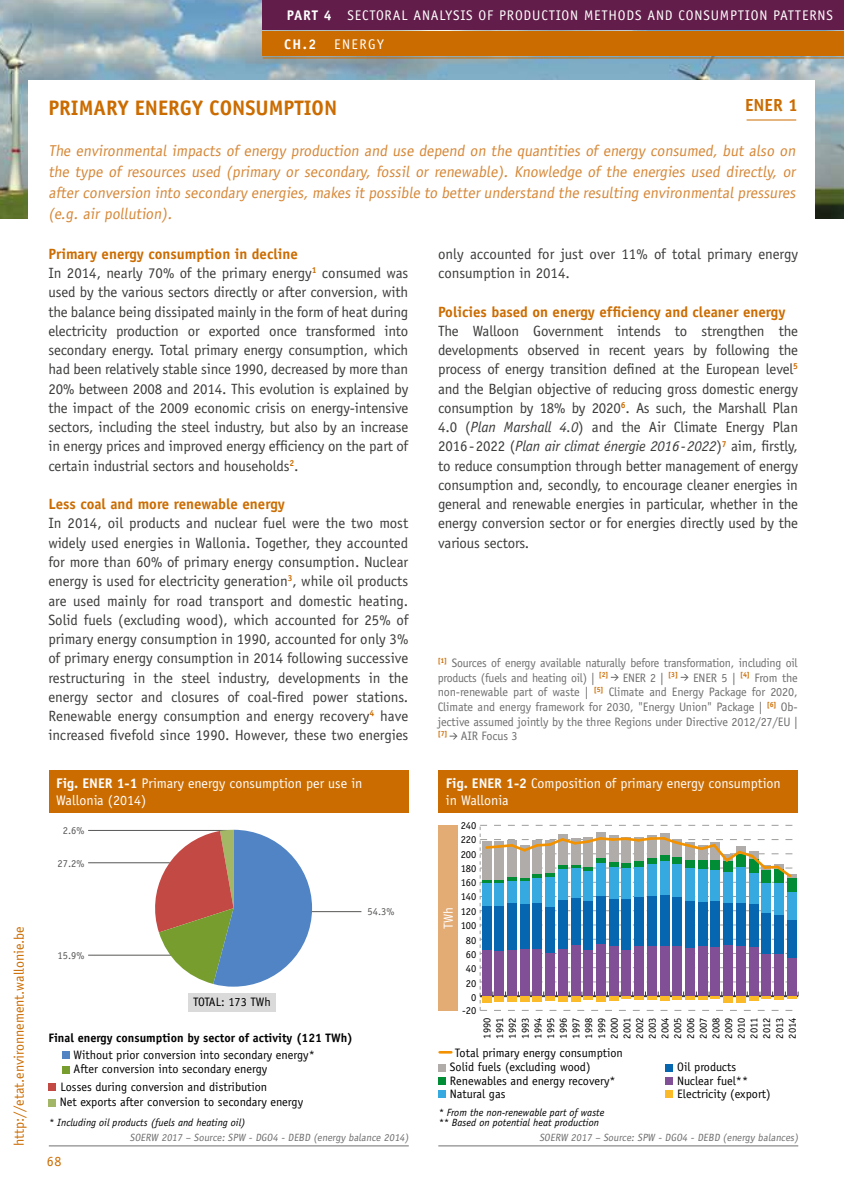
<style>
.page{position:relative;width:844px;height:1191px;background:#fff}
.page>*{position:absolute;margin:0;border:0;box-sizing:border-box;transform-origin:0 0}
.t1{font:700 21px "Officina Sans Std";color:#cb6c00}
.t2{font:700 17.5px "Officina Sans Std";color:#cb6c00}
.t3{font:15.75px/21px "Officina Sans Std";color:#d68838;text-align:justify}
.t4{font:14.88px/19.2px "Officina Sans Std";letter-spacing:-.01em;color:#3c3c3b}
.t5{font:700 14.88px "Officina Sans Std";color:#cb6c00}
.t6{font:14px/17.5px "Officina Sans Std";color:#fff}
.t7{font:14px "Officina Sans Std";letter-spacing:.06em;color:#fff}
.t8{font:14px "Officina Sans Std";color:#cb6c00}
.t9{font:700 14px "Officina Sans Std";color:#fff}
.t10{font:13.12px "Officina Sans Std";color:#fff}
.t11{font:12.25px/14.7px "Officina Sans Std";letter-spacing:-.01em;color:#706f6f;text-align:justify}
.t12{font:12.25px/15.6px "Officina Sans Std";color:#000}
.t13{font:700 12.25px "Officina Sans Std";color:#000}
.t14{font:10.5px/12.8px "Officina Sans Std";color:#000;text-align:justify}
.t15{font:italic 10.5px/10.5px "Officina Sans Std";color:#000}
.t16{font:10.5px "Officina Sans Std";color:#706f6f}
.t17{font:10.5px "Officina Sans Std";color:#575756}
.s1{font-weight:700}
.s2{font-weight:700;color:#cb6c00}
.s3{font-style:italic}
</style>
<div class="page">
<img style="left:0;top:0;width:843px;height:219px">
<div style="left:262px;top:0;width:581px;height:30px;background:#621d4a"></div>
<div style="left:262px;top:31px;width:581px;height:25px;background:#cb6c00"></div>
<hr style="left:262px;top:58px;width:581px;height:1px;background:#cb6c00">
<div style="left:438px;top:1077px;width:7px;height:7px;background:#008d36"></div>
<div style="left:438px;top:1064px;width:7px;height:7px;background:#afacaa"></div>
<div style="left:29px;top:80px;width:786px;height:159px;background:#fff"></div>
<hr style="left:746px;top:120px;width:50px;height:1px;background:#cb6c00">
<hr style="left:49px;top:1145px;width:359px;height:1px;background:#706f6f">
<div style="left:49px;top:770px;width:359px;height:42px;background:#cb6c00"></div>
<hr style="left:299px;top:911px;width:62px;height:1px;background:#575756">
<svg style="left:88px;top:829px;width:224px;height:157px"></svg>
<div style="left:62px;top:1052px;width:7px;height:7px;background:#5284c4"></div>
<div style="left:49px;top:1083px;width:7px;height:8px;background:#c34944"></div>
<div style="left:48px;top:1099px;width:7px;height:7px;background:#a3b667"></div>
<div style="left:62px;top:1066px;width:7px;height:7px;background:#769d2e"></div>
<div style="left:188px;top:992px;width:88px;height:19px;background:#dadada"></div>
<div style="left:438px;top:825px;width:20px;height:185px;background:#e4ac75"></div>
<hr style="left:438px;top:1145px;width:360px;height:1px;background:#706f6f">
<div style="left:438px;top:770px;width:360px;height:42px;background:#cb6c00"></div>
<svg style="left:479px;top:825px;width:319px;height:186px"></svg>
<svg style="left:439px;top:1051px;width:12px;height:2px"></svg>
<div style="left:665px;top:1077px;width:7px;height:7px;background:#814f95"></div>
<div style="left:665px;top:1090px;width:7px;height:7px;background:#fbbb29"></div>
<div style="left:665px;top:1064px;width:7px;height:7px;background:#0666b0"></div>
<div style="left:438px;top:1090px;width:7px;height:7px;background:#36a9e1"></div>
<svg style="left:610px;top:674px;width:8px;height:6px"></svg>
<svg style="left:680px;top:674px;width:8px;height:6px"></svg>
<svg style="left:449px;top:733px;width:8px;height:6px"></svg>
<p class="t8" style="left:11px;top:1146px;width:221px;rotate:-90deg">http://etat.environnement.wallonie.be</p>
<p class="t7" style="left:286px;top:7px;width:547px"><span class="s1">PART 4</span> SECTORAL ANALYSIS OF PRODUCTION METHODS AND CONSUMPTION PATTERNS</p>
<p class="t9" style="left:284px;top:35px;width:33px">CH.2</p>
<p class="t6" style="left:334px;top:35px;width:51px">ENERGY</p>
<p class="t2" style="left:745px;top:94px;width:54px">ENER 1</p>
<h1 class="t1" style="left:48px;top:95px;width:290px">PRIMARY ENERGY CONSUMPTION</h1>
<p class="t3" style="left:48px;top:140px;width:751px">The environmental impacts of energy production and use depend on the quantities of energy consumed, but also on the type of resources used (primary or secondary, fossil or renewable). Knowledge of the energies used directly, or after conversion into secondary energies, makes it possible to better understand the resulting environmental pressures (e.g. air pollution).</p>
<p class="t4" style="left:48px;top:244px;width:361px"><span class="s2">Primary energy consumption in decline<br></span>In 2014, nearly 70% of the primary energy<sup>1</sup> consumed was used by the various sectors directly or after conversion, with the balance being dissipated mainly in the form of heat during electricity production or exported once transformed into secondary energy. Total primary energy consumption, which had been relatively stable since 1990, decreased by more than 20% between 2008 and 2014. This evolution is explained by the impact of the 2009 economic crisis on energy-intensive sectors, including the steel industry, but also by an increase in energy prices and improved energy efficiency on the part of certain industrial sectors and households<sup>2</sup>.</p>
<p class="t5" style="left:48px;top:495px;width:238px">Less coal and more renewable energy</p>
<p class="t4" style="left:48px;top:514px;width:361px;text-align:justify">In 2014, oil products and nuclear fuel were the two most widely used energies in Wallonia. Together, they accounted for more than 60% of primary energy consumption. Nuclear energy is used for electricity generation<sup>3</sup>, while oil products are used mainly for road transport and domestic heating.<br>Solid fuels (excluding wood), which accounted for 25% of primary energy consumption in 1990, accounted for only 3% of primary energy consumption in 2014 following successive restructuring in the steel industry, developments in the energy sector and closures of coal-fired power stations.<br>Renewable energy consumption and energy recovery<sup>4</sup> have increased fivefold since 1990. However, these two energies</p>
<p class="t6" style="left:56px;top:774px;width:307px"><span class="s1">Fig. ENER 1-1</span> Primary energy consumption per use in<br>Wallonia (2014)</p>
<p class="t17" style="left:63px;top:824px;width:23px">2.6%</p>
<p class="t17" style="left:58px;top:857px;width:28px">27.2%</p>
<p class="t17" style="left:58px;top:949px;width:28px">15.9%</p>
<p class="t12" style="left:193px;top:994px;width:79px">TOTAL: 173 TWh</p>
<p class="t13" style="left:48px;top:1030px;width:306px">Final energy consumption by sector of activity (121 TWh)</p>
<p class="t12" style="left:74px;top:1047px;width:243px">Without prior conversion into secondary energy*</p>
<p class="t12" style="left:60px;top:1079px;width:245px">Losses during conversion and distribution<br>Net exports after conversion to secondary energy</p>
<p class="t12" style="left:74px;top:1061px;width:195px">After conversion into secondary energy</p>
<p class="t15" style="left:49px;top:1117px;width:198px">* Including oil products (fuels and heating oil)</p>
<p class="t17" style="left:367px;top:905px;width:28px">54.3%</p>
<p class="t8" style="left:47px;top:1153px;width:16px">68</p>
<p class="t16" style="left:130px;top:1131px;width:282px">SOERW 2017 – Source: SPW - DGO4 - DEBD (energy balance 2014)</p>
<p class="t4" style="left:438px;top:244px;width:361px">only accounted for just over 11% of total primary energy consumption in 2014.</p>
<p class="t5" style="left:438px;top:302px;width:349px">Policies based on energy efficiency and cleaner energy</p>
<p class="t4" style="left:438px;top:321px;width:361px;text-align:justify">The Walloon Government intends to strengthen the developments observed in recent years by following the process of energy transition defined at the European level<sup>5 </sup>and the Belgian objective of reducing gross domestic energy consumption by 18% by 2020<sup>6</sup>. As such, the Marshall Plan 4.0 (<span class="s3">Plan Marshall 4.0</span>) and the Air Climate Energy Plan 2016-2022 (<span class="s3">Plan air climat énergie 2016-2022</span>)<sup>7</sup> aim, firstly, to reduce consumption through better management of energy consumption and, secondly, to encourage cleaner energies in general and renewable energies in particular, whether in the energy conversion sector or for energies directly used by the various sectors.</p>
<p class="t11" style="left:437px;top:655px;width:361px"><sup>[1]</sup> Sources of energy available naturally before transformation, including oil products (fuels and heating oil) | <sup>[2]</sup> ENER 2 | <sup>[3]</sup> ENER 5 | <sup>[4]</sup> From the non-renewable part of waste | <sup>[5]</sup> Climate and Energy Package for 2020, Climate and energy framework for 2030, "Energy Union" Package | <sup>[6]</sup> Ob&shy;jective assumed jointly by the three Regions under Directive 2012/27/EU | <sup>[7]</sup> AIR Focus 3</p>
<p class="t6" style="left:445px;top:774px;width:336px"><span class="s1">Fig. ENER 1-2</span> Composition of primary energy consumption in Wallonia</p>
<p class="t14" style="left:460px;top:819px;width:17px">240</p>
<p class="t14" style="left:460px;top:861px;width:17px">180</p>
<p class="t14" style="left:460px;top:904px;width:17px">120</p>
<p class="t14" style="left:466px;top:948px;width:12px">60</p>
<p class="t14" style="left:460px;top:833px;width:17px">220</p>
<p class="t14" style="left:460px;top:876px;width:17px">160</p>
<p class="t14" style="left:460px;top:919px;width:17px">100</p>
<p class="t14" style="left:466px;top:962px;width:12px">40</p>
<p class="t14" style="left:471px;top:991px;width:7px">0</p>
<p class="t14" style="left:460px;top:847px;width:17px">200</p>
<p class="t14" style="left:460px;top:890px;width:17px">140</p>
<p class="t14" style="left:466px;top:933px;width:12px">80</p>
<p class="t14" style="left:466px;top:976px;width:12px">20</p>
<p class="t14" style="left:462px;top:1004px;width:16px">-20</p>
<p class="t10" style="left:440px;top:928px;width:23px;rotate:-90deg">TWh</p>
<p class="t14" style="left:480px;top:1038px;width:23px;rotate:-90deg">1990<br>1991<br>1992<br>1993<br>1994<br>1995<br>1996<br>1997<br>1998<br>1999<br>2000<br>2001<br>2002<br>2003<br>2004<br>2005<br>2006<br>2007<br>2008<br>2009<br>2010<br>2011<br>2012<br>2013<br>2014</p>
<p class="t12" style="left:454px;top:1044px;width:169px">Total primary energy consumption</p>
<p class="t12" style="left:677px;top:1073px;width:95px;line-height:13.3px">Nuclear fuel**<br>Electricity (export)</p>
<p class="t12" style="left:450px;top:1059px;width:142px">Solid fuels (excluding wood)</p>
<p class="t12" style="left:677px;top:1059px;width:61px">Oil products</p>
<p class="t12" style="left:450px;top:1072px;width:167px">Renewables and energy recovery*</p>
<p class="t12" style="left:450px;top:1086px;width:57px">Natural gas</p>
<p class="t15" style="left:438px;top:1107px;width:167px">* From the non-renewable part of waste ** Based on potential heat production</p>
<p class="t16" style="left:539px;top:1131px;width:262px">SOERW 2017 – Source: SPW - DGO4 - DEBD (energy balances)</p>
</div>
